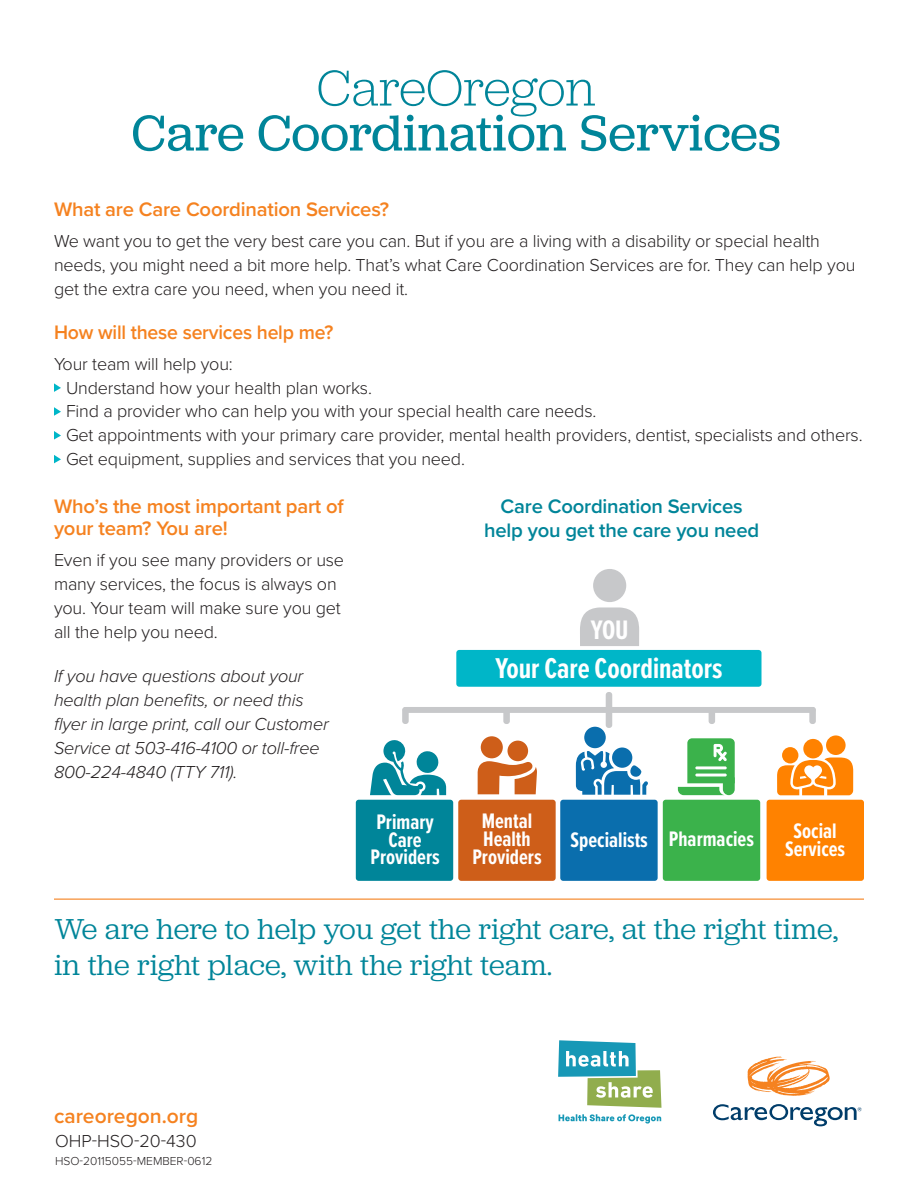
<style>
.page{position:relative;width:918px;height:1188px;background:#fff}
.page>*{position:absolute;margin:0;border:0;box-sizing:border-box;transform-origin:0 0}
.t1{font:52.5px/45px "Jubilat";letter-spacing:.005em;color:#008599;text-align:center}
.large_jublat_text{font:30px/36px "Jubilat";letter-spacing:.005em;color:#008599}
.t2{font:700 29.7px "Proxima Nova Ex Cn";color:#fff}
.t3{font:700 27.75px "Proxima Nova Ex Cn";color:#fff}
.t4{font:700 21.75px/17.9px "Proxima Nova Ex Cn";color:#fff;text-align:center}
.t5{font:600 21px "Proxima Nova";color:#f58220}
.subhead{font:600 20.25px/22.5px "Proxima Nova";letter-spacing:-.01em;color:#f58220}
.subhead-2{font:600 20.25px/24.3px "Proxima Nova";letter-spacing:-.01em;color:#008599;text-align:center}
.subhead-3{font:600 20.25px "Proxima Nova";letter-spacing:-.01em;color:#f58220;scale:.96 1}
.text{font:300 18px/24px "Proxima Nova";letter-spacing:-.01em;color:#231f20}
.bullets{font:300 18px "Proxima Nova";letter-spacing:-.01em;color:#231f20}
.text-2{font:italic 300 18px/24px "Proxima Nova";letter-spacing:-.01em;color:#231f20}
.t6{font:300 12px "Proxima Nova";color:#231f20}
.s1{font-weight:300}
</style>
<div class="page">
<hr style="left:54px;top:899px;width:810px;height:1px;background:#f58220">
<svg style="left:54px;top:383px;width:7px;height:9px"></svg>
<svg style="left:54px;top:407px;width:7px;height:9px"></svg>
<svg style="left:54px;top:431px;width:7px;height:9px"></svg>
<svg style="left:54px;top:455px;width:7px;height:8px"></svg>
<svg style="left:748px;top:1056px;width:82px;height:40px"></svg>
<svg style="left:713px;top:1104px;width:149px;height:22px"></svg>
<svg style="left:559px;top:1114px;width:102px;height:10px"></svg>
<svg style="left:558px;top:1040px;width:103px;height:68px"></svg>
<div style="left:458px;top:800px;width:98px;height:81px;background:#ce5e19;border-radius:3px"></div>
<svg style="left:477px;top:761px;width:60px;height:33px"></svg>
<div style="left:508px;top:741px;width:20px;height:20px;background:#ce5e19;border-radius:50%"></div>
<div style="left:481px;top:736px;width:22px;height:22px;background:#ce5e19;border-radius:50%"></div>
<svg style="left:580px;top:607px;width:59px;height:39px"></svg>
<div style="left:456px;top:650px;width:306px;height:37px;background:#00b6c8;border-radius:3px"></div>
<div style="left:356px;top:800px;width:97px;height:81px;background:#008599;border-radius:3px"></div>
<div style="left:560px;top:800px;width:98px;height:81px;background:#0a6ead;border-radius:3px"></div>
<div style="left:663px;top:800px;width:97px;height:81px;background:#3bb24b;border-radius:3px"></div>
<div style="left:767px;top:800px;width:97px;height:81px;background:#ff8200;border-radius:3px"></div>
<div style="left:402px;top:707px;width:7px;height:17px;background:#c7c8ca;border-radius:3px"></div>
<div style="left:503px;top:708px;width:7px;height:16px;background:#c7c8ca;border-radius:3px"></div>
<div style="left:606px;top:692px;width:6px;height:36px;background:#c7c8ca;border-radius:3px"></div>
<div style="left:709px;top:709px;width:6px;height:15px;background:#c7c8ca;border-radius:3px"></div>
<div style="left:809px;top:707px;width:7px;height:17px;background:#c7c8ca;border-radius:3px"></div>
<div style="left:403px;top:707px;width:413px;height:6px;background:#c7c8ca;border-radius:3px"></div>
<svg style="left:370px;top:740px;width:76px;height:55px"></svg>
<div style="left:584px;top:727px;width:22px;height:21px;background:#0a6ead;border-radius:50%"></div>
<div style="left:612px;top:748px;width:20px;height:20px;background:#0a6ead;border-radius:50%"></div>
<svg style="left:576px;top:751px;width:72px;height:44px"></svg>
<div style="left:826px;top:735px;width:20px;height:20px;background:#ff8200;border-radius:50%"></div>
<div style="left:782px;top:747px;width:16px;height:16px;background:#ff8200;border-radius:50%"></div>
<div style="left:803px;top:739px;width:20px;height:19px;background:#ff8200;border-radius:50%"></div>
<svg style="left:777px;top:758px;width:76px;height:37px"></svg>
<svg style="left:678px;top:738px;width:57px;height:57px"></svg>
<div style="left:593px;top:569px;width:33px;height:33px;background:#c7c8ca;border-radius:50%"></div>
<p class="t1" style="left:132px;top:64px;width:651px"><span class="s1">CareOregon<br></span>Care Coordination Services</p>
<p class="subhead" style="left:54px;top:197px;width:337px">What are Care Coordination Services?</p>
<p class="text" style="left:54px;top:228px;width:803px">We want you to get the very best care you can. But if you are a living with a disability or special health needs, you might need a bit more help. That’s what Care Coordination Services are for. They can help you get the extra care you need, when you need it.</p>
<p class="subhead-3" style="left:54px;top:317px;width:293px">How will these services help me?</p>
<p class="text" style="left:54px;top:351px;width:180px">Your team will help you:</p>
<p class="bullets" style="left:66px;top:374px;width:307px">Understand how your health plan works.</p>
<p class="bullets" style="left:66px;top:398px;width:532px">Find a provider who can help you with your special health care needs.</p>
<p class="bullets" style="left:66px;top:422px;width:798px">Get appointments with your primary care provider, mental health providers, dentist, specialists and others.</p>
<p class="bullets" style="left:66px;top:446px;width:401px">Get equipment, supplies and services that you need.</p>
<p class="subhead" style="left:54px;top:494px;width:291px">Who’s the most important part of your team? You are!</p>
<p class="text" style="left:54px;top:547px;width:292px">Even if you see many providers or use many services, the focus is always on you. Your team will make sure you get all the help you need.</p>
<p class="text-2" style="left:54px;top:663px;width:276px">If you have questions about your health plan benefits, or need this flyer in large print, call our Customer Service at 503-416-4100 or toll-free 800-224-4840 (TTY 711).</p>
<p class="t4" style="left:371px;top:812px;width:71px">Primary<br>Care<br>Providers</p>
<p class="subhead-2" style="left:484px;top:493px;width:277px">Care Coordination Services help you get the care you need</p>
<p class="t3" style="left:591px;top:610px;width:40px">YOU</p>
<p class="t2" style="left:496px;top:647px;width:228px">Your Care Coordinators</p>
<p class="t4" style="left:472px;top:811px;width:71px">Mental<br>Health<br>Providers</p>
<p class="t4" style="left:571px;top:830px;width:185px">Specialists Pharmacies</p>
<p class="t4" style="left:785px;top:821px;width:62px">Social<br>Services</p>
<p class="large_jublat_text" style="left:54px;top:910px;width:786px">We are here to help you get the right care, at the right time, in the right place, with the right team.</p>
<p class="t5" style="left:54px;top:1100px;width:146px">careoregon.org</p>
<p class="t6" style="left:55px;top:1152px;width:159px">HSO-20115055-MEMBER-0612</p>
<p class="text" style="left:55px;top:1128px;width:143px">OHP-HSO-20-430</p>
</div>
